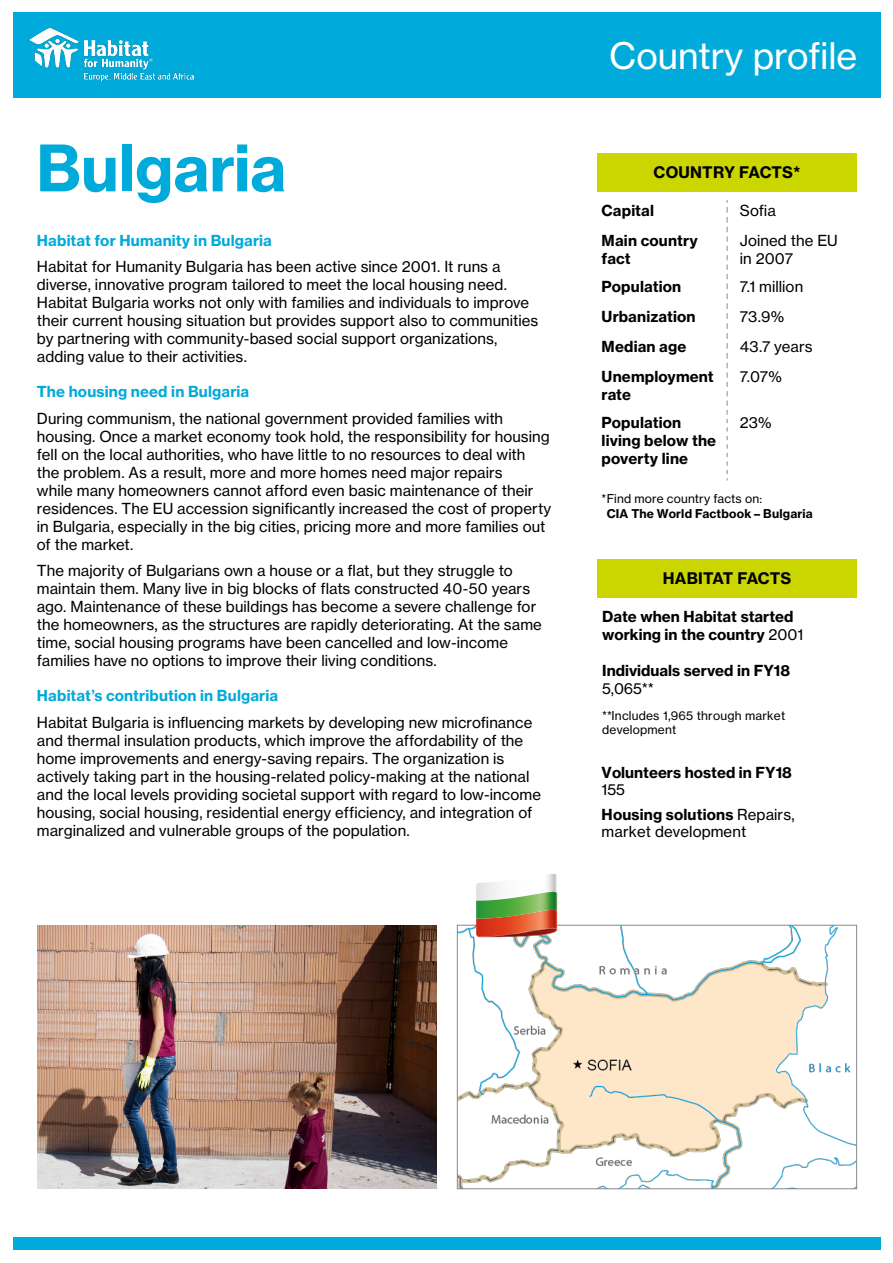
<style>
.page{position:relative;width:893px;height:1263px;background:#fff}
.page>*{position:absolute;margin:0;border:0;box-sizing:border-box;transform-origin:0 0}
.t1{font:63px "N Haas Grotesk TX Pro 75 Bd";letter-spacing:-.005em;color:#00aada}
.t2{font:36px "N Haas Grotesk TX Pro 55 Rg";color:#fff}
.t3{font:15.75px "N Haas Grotesk TX Pro 75 Bd";letter-spacing:.01em;color:#000}
.Body_Copy{font:15px/18px "N Haas Grotesk TX Pro 55 Rg";letter-spacing:.005em;color:#000}
.Table_Body_Copy_Bold{font:15px/18px "N Haas Grotesk TX Pro 75 Bd";letter-spacing:.01em;color:#000}
.Table_Body_Copy{font:15px/18.1px "N Haas Grotesk TX Pro 75 Bd";color:#000}
.Table_Body_Copy-2{font:15px/18px "N Haas Grotesk TX Pro 55 Rg";letter-spacing:.005em;color:#000}
.Subtitle_Blue{font:15px "N Haas Grotesk TX Pro 75 Bd";letter-spacing:.01em;color:#00aada}
.Footnote{font:12px/15px "N Haas Grotesk TX Pro 75 Bd";letter-spacing:.015em;color:#000}
.Table_Body_Copy-3{font:12px/14.1px "N Haas Grotesk TX Pro 55 Rg";letter-spacing:.015em;color:#000}
.s1{font-family:"N Haas Grotesk TX Pro 55 Rg"}
.s2{font-family:"N Haas Grotesk TX Pro 75 Bd"}
</style>
<div class="page">
<div style="left:13px;top:13px;width:867px;height:85px;background:#00aada"></div>
<div style="left:13px;top:1237px;width:867px;height:13px;background:#00aada"></div>
<img style="left:30px;top:28px;width:164px;height:54px">
<div style="left:597px;top:153px;width:260px;height:38px;background:#cbd500"></div>
<svg style="left:727px;top:200px;width:1px;height:280px"></svg>
<div style="left:597px;top:559px;width:260px;height:38px;background:#cbd500"></div>
<img style="left:459px;top:927px;width:396px;height:260px">
<div style="left:457px;top:925px;width:400px;height:264px;border:1px solid #85888b"></div>
<img style="left:37px;top:925px;width:399px;height:264px">
<img style="left:476px;top:874px;width:81px;height:63px">
<img style="left:476px;top:892px;width:81px;height:27px">
<p class="t1" style="left:36px;top:129px;width:252px">Bulgaria</p>
<p class="Subtitle_Blue" style="left:37px;top:231px;width:236px">Habitat for Humanity in Bulgaria</p>
<p class="Body_Copy" style="left:37px;top:258px;width:503px">Habitat for Humanity Bulgaria has been active since 2001. It runs a diverse, innovative program tailored to meet the local housing need.<br>Habitat Bulgaria works not only with families and individuals to improve their current housing situation but provides support also to communities by partnering with community-based social support organizations, adding value to their activities.</p>
<p class="Subtitle_Blue" style="left:37px;top:382px;width:214px">The housing need in Bulgaria</p>
<p class="Body_Copy" style="left:37px;top:409px;width:516px">During communism, the national government provided families with housing. Once a market economy took hold, the responsibility for housing fell on the local authorities, who have little to no resources to deal with the problem. As a result, more and more homes need major repairs<br>while many homeowners cannot afford even basic maintenance of their residences. The EU accession significantly increased the cost of property in Bulgaria, especially in the big cities, pricing more and more families out of the market.</p>
<p class="Body_Copy" style="left:37px;top:562px;width:506px">The majority of Bulgarians own a house or a flat, but they struggle to maintain them. Many live in big blocks of flats constructed 40-50 years ago. Maintenance of these buildings has become a severe challenge for the homeowners, as the structures are rapidly deteriorating. At the same time, social housing programs have been cancelled and low-income families have no options to improve their living conditions.</p>
<p class="Subtitle_Blue" style="left:37px;top:686px;width:243px">Habitat’s contribution in Bulgaria</p>
<p class="Body_Copy" style="left:37px;top:713px;width:506px">Habitat Bulgaria is influencing markets by developing new microfinance and thermal insulation products, which improve the affordability of the home improvements and energy-saving repairs. The organization is actively taking part in the housing-related policy-making at the national and the local levels providing societal support with regard to low-income housing, social housing, residential energy efficiency, and integration of marginalized and vulnerable groups of the population.</p>
<p class="t2" style="left:609px;top:34px;width:250px">Country profile</p>
<p class="t3" style="left:654px;top:163px;width:149px">COUNTRY FACTS*</p>
<p class="Table_Body_Copy_Bold" style="left:602px;top:201px;width:54px">Capital</p>
<p class="Table_Body_Copy-2" style="left:740px;top:201px;width:37px">Sofia</p>
<p class="Table_Body_Copy_Bold" style="left:602px;top:231px;width:98px">Main country fact</p>
<p class="Table_Body_Copy-2" style="left:740px;top:231px;width:100px">Joined the EU in 2007</p>
<p class="Table_Body_Copy_Bold" style="left:602px;top:278px;width:81px">Population</p>
<p class="Table_Body_Copy-2" style="left:740px;top:278px;width:65px">7.1 million</p>
<p class="Table_Body_Copy_Bold" style="left:602px;top:308px;width:95px">Urbanization</p>
<p class="Table_Body_Copy-2" style="left:740px;top:308px;width:46px">73.9%</p>
<p class="Table_Body_Copy_Bold" style="left:602px;top:337px;width:86px">Median age</p>
<p class="Table_Body_Copy-2" style="left:740px;top:337px;width:74px">43.7 years</p>
<p class="Table_Body_Copy_Bold" style="left:602px;top:367px;width:114px">Unemployment rate</p>
<p class="Table_Body_Copy-2" style="left:740px;top:367px;width:44px">7.07%</p>
<p class="Table_Body_Copy_Bold" style="left:602px;top:414px;width:116px">Population living below the poverty line</p>
<p class="Table_Body_Copy-2" style="left:740px;top:414px;width:33px">23%</p>
<p class="Footnote" style="left:607px;top:491px;width:208px;text-indent:-5px"><span class="s1">*Find more country facts on:<br></span>CIA The World Factbook – Bulgaria</p>
<p class="t3" style="left:663px;top:569px;width:130px">HABITAT FACTS</p>
<p class="Table_Body_Copy" style="left:602px;top:607px;width:203px">Date when Habitat started working in the country <span class="s1">2001</span></p>
<p class="Table_Body_Copy" style="left:602px;top:661px;width:189px">Individuals served in FY18<br><span class="s1">5,065**</span></p>
<p class="Table_Body_Copy-3" style="left:602px;top:708px;width:184px">**Includes 1,965 through market development</p>
<p class="Table_Body_Copy" style="left:602px;top:763px;width:192px">Volunteers hosted in FY18<br><span class="s1">155</span></p>
<p class="Table_Body_Copy-2" style="left:602px;top:806px;width:194px;line-height:17.4px"><span class="s2">Housing solutions</span> Repairs, market development</p>
</div>
